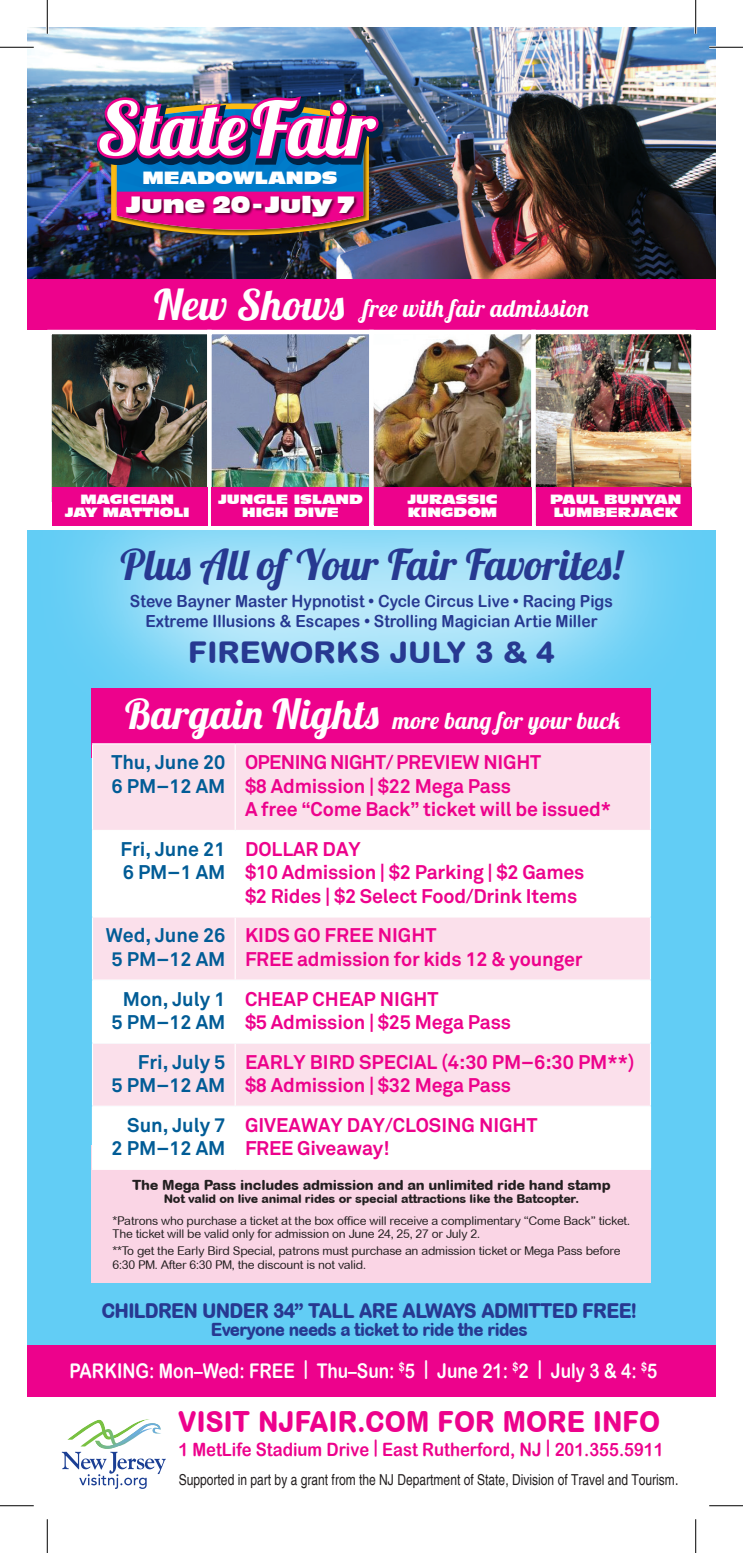
<style>
.page{position:relative;width:743px;height:1553px;background:#fff}
.page>*{position:absolute;margin:0;border:0;box-sizing:border-box;transform-origin:0 0}
.t1{font:42.3px "Lobster 1.4";color:#273991}
.t2{font:800 29.93px "Arial Rounded MT";color:#273991}
.t3{font:800 29.25px "Arial Rounded MT";color:#ed028c;scale:.9 1}
.t4{font:24.07px "Lobster 1.4";letter-spacing:.01em;color:#fff}
.t5{font:23.4px "Lobster 1.4";letter-spacing:.01em;color:#fff}
.t6{font:22.05px "Incised 901 BT Nord";color:#fff}
.t7{font:800 20.7px "Arial Rounded MT";letter-spacing:-.04em;color:#273991;scale:.9 1}
.t8{font:20.25px "Arial Rounded MT Bold";color:#fff;scale:.85 1}
.t9{font:700 19.57px/23.4px "Akkurat";letter-spacing:-.01em;color:#ed028c}
.t10{font:700 19.57px/23.4px "Akkurat";color:#015c96}
.t11{font:18.45px "Arial Rounded MT Bold";color:#ed028c;scale:.9 1}
.t12{font:800 18.22px "Arial Rounded MT";letter-spacing:-.04em;color:#273991;scale:.9 1}
.t13{font:16.65px/20px "Arial Rounded MT Bold";color:#273991;text-align:center;scale:.94 1}
.t14{font:16.43px "Incised 901 BT Nord";color:#fff}
.t15{font:15.08px "Helvetica";color:#221e1f;scale:.8 1}
.t16{font:800 14.17px "Arial Rounded MT";letter-spacing:-.02em;color:#231f20}
.t17{font:12.6px/12.8px "Incised 901 BT Nord";color:#fff;text-align:center}
.t18{font:12.15px/13.5px "Arial Rounded MT";letter-spacing:-.02em;color:#231f20}
.t19{font:800 12.15px "Arial Rounded MT";letter-spacing:-.02em;color:#231f20}
.s1{font-size:42.3px}
.s2{font-size:41.18px}
</style>
<div class="page">
<div style="left:27px;top:315px;width:689px;height:1077px;background:#62cdf5"></div>
<svg style="left:79px;top:530px;width:586px;height:228px;background:#95dcf7"></svg>
<img style="left:27px;top:27px;width:689px;height:252px">
<svg style="left:62px;top:1419px;width:104px;height:69px"></svg>
<div style="left:96px;top:95px;width:295px;height:147px;background:#231f20;opacity:.7"></div>
<img style="left:96px;top:96px;width:287px;height:138px">
<img style="left:124px;top:192px;width:235px;height:31px">
<div style="left:27px;top:279px;width:689px;height:65px;background:#ed028c"></div>
<div style="left:27px;top:330px;width:689px;height:200px;background:#fff"></div>
<img style="left:52px;top:335px;width:155px;height:152px">
<div style="left:47px;top:330px;width:165px;height:200px;border:4px solid #fff"></div>
<img style="left:212px;top:335px;width:478px;height:152px">
<div style="left:207px;top:330px;width:167px;height:200px;border:4px solid #fff"></div>
<div style="left:369px;top:330px;width:166px;height:200px;border:4px solid #fff"></div>
<div style="left:531px;top:330px;width:164px;height:200px;border:4px solid #fff"></div>
<div style="left:52px;top:487px;width:155px;height:38px;background:#ed028c"></div>
<div style="left:212px;top:487px;width:157px;height:38px;background:#ed028c"></div>
<div style="left:374px;top:487px;width:157px;height:38px;background:#ed028c"></div>
<div style="left:535px;top:487px;width:156px;height:38px;background:#ed028c"></div>
<div style="left:92px;top:1145px;width:559px;height:137px;background:#fad5e5"></div>
<div style="left:92px;top:688px;width:559px;height:69px;background:#ed028c"></div>
<div style="left:93px;top:744px;width:556px;height:86px;background:#fbe0eb"></div>
<svg style="left:93px;top:831px;width:556px;height:337px;background:#fdf3f7"></svg>
<hr style="left:649px;top:1106px;width:2px;height:62px;background:#fff">
<hr style="left:235px;top:1168px;width:416px;height:2px;background:#fff">
<hr style="left:234px;top:744px;width:2px;height:86px;background:#fff">
<hr style="left:234px;top:1106px;width:2px;height:62px;background:#fff">
<hr style="left:92px;top:1106px;width:1px;height:62px;background:#fff">
<hr style="left:92px;top:1168px;width:143px;height:2px;background:#fff">
<hr style="left:234px;top:831px;width:2px;height:85px;background:#fff">
<hr style="left:234px;top:917px;width:2px;height:62px;background:#fff">
<hr style="left:234px;top:980px;width:2px;height:62px;background:#fff">
<hr style="left:234px;top:1043px;width:2px;height:62px;background:#fff">
<hr style="left:92px;top:743px;width:143px;height:1px;background:#fff">
<hr style="left:92px;top:744px;width:1px;height:86px;background:#fff">
<hr style="left:235px;top:743px;width:416px;height:1px;background:#fff">
<hr style="left:649px;top:744px;width:2px;height:86px;background:#fff">
<hr style="left:92px;top:830px;width:143px;height:1px;background:#fff">
<hr style="left:92px;top:831px;width:1px;height:85px;background:#fff">
<hr style="left:235px;top:830px;width:416px;height:1px;background:#fff">
<hr style="left:649px;top:831px;width:2px;height:85px;background:#fff">
<hr style="left:92px;top:1043px;width:1px;height:62px;background:#fff">
<hr style="left:649px;top:1043px;width:2px;height:62px;background:#fff">
<hr style="left:92px;top:1105px;width:143px;height:1px;background:#fff">
<hr style="left:235px;top:1105px;width:416px;height:1px;background:#fff">
<hr style="left:92px;top:916px;width:143px;height:1px;background:#fff">
<hr style="left:92px;top:917px;width:1px;height:62px;background:#fff">
<hr style="left:235px;top:916px;width:416px;height:1px;background:#fff">
<hr style="left:649px;top:917px;width:2px;height:62px;background:#fff">
<hr style="left:92px;top:979px;width:143px;height:1px;background:#fff">
<hr style="left:92px;top:980px;width:1px;height:62px;background:#fff">
<hr style="left:235px;top:979px;width:416px;height:1px;background:#fff">
<hr style="left:649px;top:980px;width:2px;height:62px;background:#fff">
<hr style="left:92px;top:1042px;width:143px;height:1px;background:#fff">
<hr style="left:235px;top:1042px;width:416px;height:1px;background:#fff">
<div style="left:27px;top:1345px;width:689px;height:51px;background:#ed028c"></div>
<hr style="left:0;top:46px;width:34px;height:3px;background:#fff">
<hr style="left:709px;top:46px;width:33px;height:3px;background:#fff">
<hr style="left:46px;top:0;width:3px;height:34px;background:#fff">
<hr style="left:694px;top:0;width:3px;height:34px;background:#fff">
<hr style="left:0;top:47px;width:34px;height:1px;background:#000">
<hr style="left:709px;top:47px;width:33px;height:1px;background:#000">
<hr style="left:0;top:1505px;width:34px;height:1px;background:#000">
<hr style="left:709px;top:1505px;width:33px;height:1px;background:#000">
<hr style="left:47px;top:0;width:1px;height:34px;background:#000">
<hr style="left:47px;top:1519px;width:1px;height:33px;background:#000">
<hr style="left:695px;top:0;width:1px;height:34px;background:#000">
<hr style="left:695px;top:1519px;width:1px;height:33px;background:#000">
<p class="t14" style="left:142px;top:168px;width:196px">MEADOWLANDS</p>
<p class="t6" style="left:126px;top:191px;width:230px">June 20- July 7</p>
<p class="t4" style="left:154px;top:293px;width:436px"><span class="s1">New Shows</span> free with fair admission</p>
<p class="t17" style="left:65px;top:493px;width:126px">MAGICIAN<br>JAY MATTIOLI</p>
<p class="t17" style="left:407px;top:493px;width:92px;text-align:left">JURASSIC<br>KINGDOM</p>
<p class="t17" style="left:550px;top:493px;width:133px;text-align:left">PAUL BUNYAN<br>LUMBERJACK</p>
<p class="t17" style="left:218px;top:493px;width:146px">JUNGLE ISLAND<br>HIGH DIVE</p>
<h1 class="t1" style="left:120px;top:537px;width:503px">Plus All of Your Fair Favorites!</h1>
<p class="t13" style="left:130px;top:590px;width:515px">Steve Bayner Master Hypnotist • Cycle Circus Live • Racing Pigs<br>Extreme Illusions &amp; Escapes • Strolling Magician Artie Miller</p>
<h2 class="t2" style="left:188px;top:634px;width:368px">FIREWORKS JULY 3 &amp; 4</h2>
<p class="t5" style="left:125px;top:705px;width:497px"><span class="s2">Bargain Nights</span> more bang for your buck</p>
<p class="t10" style="left:111px;top:751px;width:115px">Thu, June 20<br>6 PM–12 AM</p>
<p class="t9" style="left:245px;top:751px;width:367px">OPENING NIGHT/ PREVIEW NIGHT<br>$8 Admission | $22 Mega Pass<br>A free “Come Back” ticket will be issued*</p>
<p class="t10" style="left:121px;top:837px;width:106px">Fri, June 21<br>6 PM–1 AM</p>
<p class="t9" style="left:245px;top:837px;width:341px">DOLLAR DAY<br>$10 Admission | $2 Parking | $2 Games $2 Rides | $2 Select Food/Drink Items</p>
<p class="t10" style="left:106px;top:924px;width:121px;text-align:center">Wed, June 26<br>5 PM–12 AM</p>
<p class="t9" style="left:245px;top:924px;width:339px">KIDS GO FREE NIGHT<br>FREE admission for kids 12 &amp; younger</p>
<p class="t10" style="left:112px;top:987px;width:115px;text-align:center">Mon, July 1<br>5 PM–12 AM</p>
<p class="t9" style="left:245px;top:987px;width:267px">CHEAP CHEAP NIGHT<br>$5 Admission | $25 Mega Pass</p>
<p class="t10" style="left:112px;top:1050px;width:115px;text-align:right">Fri, July 5<br>5 PM–12 AM</p>
<p class="t9" style="left:245px;top:1050px;width:391px">EARLY BIRD SPECIAL (4:30 PM–6:30 PM**) $8 Admission | $32 Mega Pass</p>
<p class="t10" style="left:112px;top:1113px;width:115px;text-align:right">Sun, July 7<br>2 PM–12 AM</p>
<p class="t9" style="left:245px;top:1113px;width:294px">GIVEAWAY DAY/CLOSING NIGHT<br>FREE Giveaway!</p>
<p class="t16" style="left:132px;top:1176px;width:480px">The Mega Pass includes admission and an unlimited ride hand stamp</p>
<p class="t19" style="left:164px;top:1191px;width:417px">Not valid on live animal rides or special attractions like the Batcopter.</p>
<p class="t18" style="left:112px;top:1213px;width:519px">*Patrons who purchase a ticket at the box office will receive a complimentary “Come Back” ticket.<br>The ticket will be valid only for admission on June 24, 25, 27 or July 2.</p>
<p class="t18" style="left:112px;top:1244px;width:509px">**To get the Early Bird Special, patrons must purchase an admission ticket or Mega Pass before<br>6:30 PM. After 6:30 PM, the discount is not valid.</p>
<p class="t7" style="left:101px;top:1297px;width:596px">CHILDREN UNDER 34” TALL ARE ALWAYS ADMITTED FREE!</p>
<p class="t12" style="left:211px;top:1318px;width:353px">Everyone needs a ticket to ride the rides</p>
<p class="t8" style="left:70px;top:1358px;width:693px">PARKING: Mon–Wed: FREE | Thu–Sun: <sup>$</sup>5 | June 21: <sup>$</sup>2 | July 3 &amp; 4: <sup>$</sup>5</p>
<h3 class="t3" style="left:178px;top:1403px;width:537px">VISIT NJFAIR.COM FOR MORE INFO</h3>
<p class="t11" style="left:178px;top:1438px;width:540px">1 MetLife Stadium Drive | East Rutherford, NJ | 201.355.5911</p>
<p class="t15" style="left:179px;top:1470px;width:626px">Supported in part by a grant from the NJ Department of State, Division of Travel and Tourism.</p>
</div>
